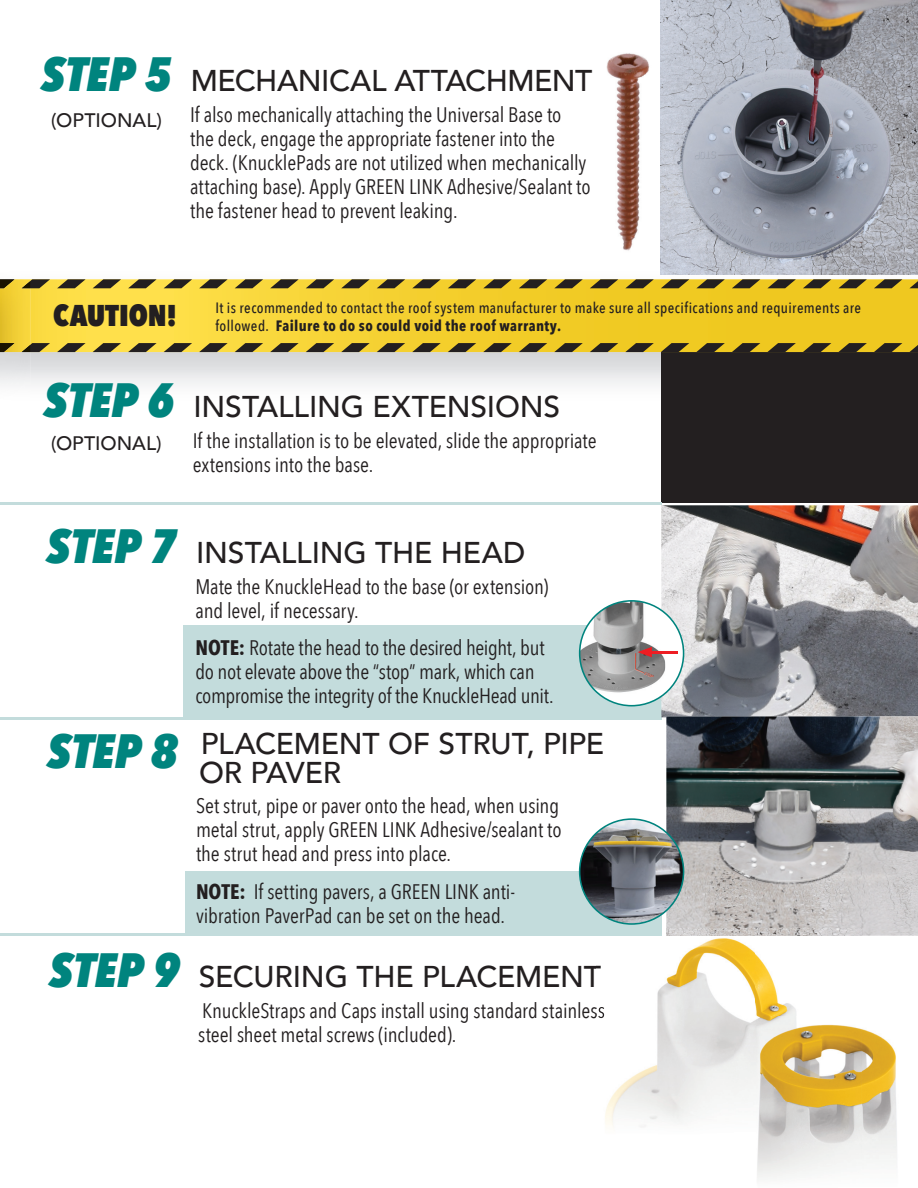
<style>
.page{position:relative;width:918px;height:1188px;background:#fff}
.page>*{position:absolute;margin:0;border:0;box-sizing:border-box;transform-origin:0 0}
.t1{font:500 30px/28.5px "Avenir";letter-spacing:-.005em;color:#231f20}
.t2{font:800 30px "Avenir Next Condensed";color:#231f20}
.t3{font:21px/24px "Avenir Next Condensed";letter-spacing:-.005em;color:#231f20}
.t4{font:500 19.5px "Avenir";color:#231f20}
.t5{font:500 15px/18px "Avenir Next Condensed";letter-spacing:.025em;color:#231f20}
.s1{font-family:"Avenir Next Condensed";font-weight:800;font-style:italic;font-size:48px;color:#00847e}
.s2{font-weight:700}
</style>
<div class="page">
<div style="left:661px;top:347px;width:257px;height:155px;background:#231f20"></div>
<img style="left:30px;top:274px;width:888px;height:111px">
<img style="left:661px;top:352px;width:257px;height:33px">
<svg style="left:30px;top:288px;width:888px;height:55px;background:#f4d030"></svg>
<svg style="left:30px;top:279px;width:888px;height:9px;background:#8f7b2c"></svg>
<div style="left:185px;top:872px;width:476px;height:62px;background:#c3dcdc"></div>
<div style="left:183px;top:625px;width:479px;height:92px;background:#c3dcdc"></div>
<hr style="left:0;top:717px;width:661px;height:3px;background:#c3dcdc">
<img style="left:660px;top:0;width:258px;height:274px">
<img style="left:606px;top:53px;width:44px;height:198px">
<img style="left:661px;top:505px;width:257px;height:212px">
<hr style="left:0;top:502px;width:661px;height:3px;background:#c3dcdc">
<img style="left:666px;top:716px;width:252px;height:220px">
<img style="left:579px;top:818px;width:105px;height:107px">
<hr style="left:1px;top:933px;width:660px;height:3px;background:#c3dcdc">
<svg style="left:30px;top:343px;width:888px;height:9px;background:#8c7827"></svg>
<img style="left:1px;top:288px;width:29px;height:55px">
<img style="left:1px;top:279px;width:29px;height:9px">
<img style="left:1px;top:343px;width:29px;height:9px">
<hr style="left:0;top:279px;width:1px;height:73px;background:#e9e9e9">
<svg style="left:579px;top:600px;width:105px;height:106px"></svg>
<img style="left:657px;top:928px;width:98px;height:104px">
<img style="left:755px;top:954px;width:41px;height:62px">
<img style="left:605px;top:1032px;width:129px;height:95px">
<img style="left:657px;top:928px;width:4px;height:8px">
<img style="left:596px;top:965px;width:5px;height:4px">
<img style="left:596px;top:1007px;width:9px;height:12px">
<img style="left:666px;top:928px;width:195px;height:8px">
<img style="left:734px;top:1016px;width:163px;height:163px">
<h1 class="t1" style="left:42px;top:65px;width:552px"><span class="s1">STEP 5</span> MECHANICAL ATTACHMENT</h1>
<p class="t3" style="left:190px;top:101px;width:402px">If also mechanically attaching the Universal Base to<br>the deck, engage the appropriate fastener into the deck. (KnucklePads are not utilized when mechanically attaching base). Apply GREEN LINK Adhesive/Sealant to the fastener head to prevent leaking.</p>
<p class="t4" style="left:51px;top:104px;width:112px">(OPTIONAL)</p>
<h1 class="t2" style="left:53px;top:297px;width:125px">CAUTION!</h1>
<p class="t5" style="left:215px;top:298px;width:647px">It is recommended to contact the roof system manufacturer to make sure all specifications and requirements are followed. <span class="s2">Failure to do so could void the roof warranty.</span></p>
<h1 class="t1" style="left:44px;top:391px;width:518px"><span class="s1">STEP 6</span> INSTALLING EXTENSIONS</h1>
<p class="t3" style="left:193px;top:427px;width:405px">If the installation is to be elevated, slide the appropriate extensions into the base.</p>
<p class="t4" style="left:51px;top:427px;width:112px">(OPTIONAL)</p>
<h1 class="t1" style="left:47px;top:536px;width:480px"><span class="s1">STEP 7</span> INSTALLING THE HEAD</h1>
<p class="t3" style="left:195px;top:573px;width:354px">Mate the KnuckleHead to the base (or extension) and level, if necessary.</p>
<p class="t3" style="left:195px;top:635px;width:360px"><span class="s2">NOTE:</span> Rotate the head to the desired height, but do not elevate above the “stop” mark, which can compromise the integrity of the KnuckleHead unit.</p>
<h1 class="t1" style="left:199px;top:728px;width:407px;text-indent:-151px"><span class="s1">STEP 8</span> PLACEMENT OF STRUT, PIPE<br>OR PAVER</h1>
<p class="t3" style="left:196px;top:793px;width:367px;text-align:justify">Set strut, pipe or paver onto the head, when using metal strut, apply GREEN LINK Adhesive/sealant to the strut head and press into place.</p>
<p class="t3" style="left:196px;top:878px;width:321px"><span class="s2">NOTE:</span> If setting pavers, a GREEN LINK anti&shy;vibration PaverPad can be set on the head.</p>
<h1 class="t1" style="left:50px;top:961px;width:553px"><span class="s1">STEP 9</span> SECURING THE PLACEMENT</h1>
<p class="t3" style="left:198px;top:997px;width:408px">KnuckleStraps and Caps install using standard stainless steel sheet metal screws (included).</p>
</div>
